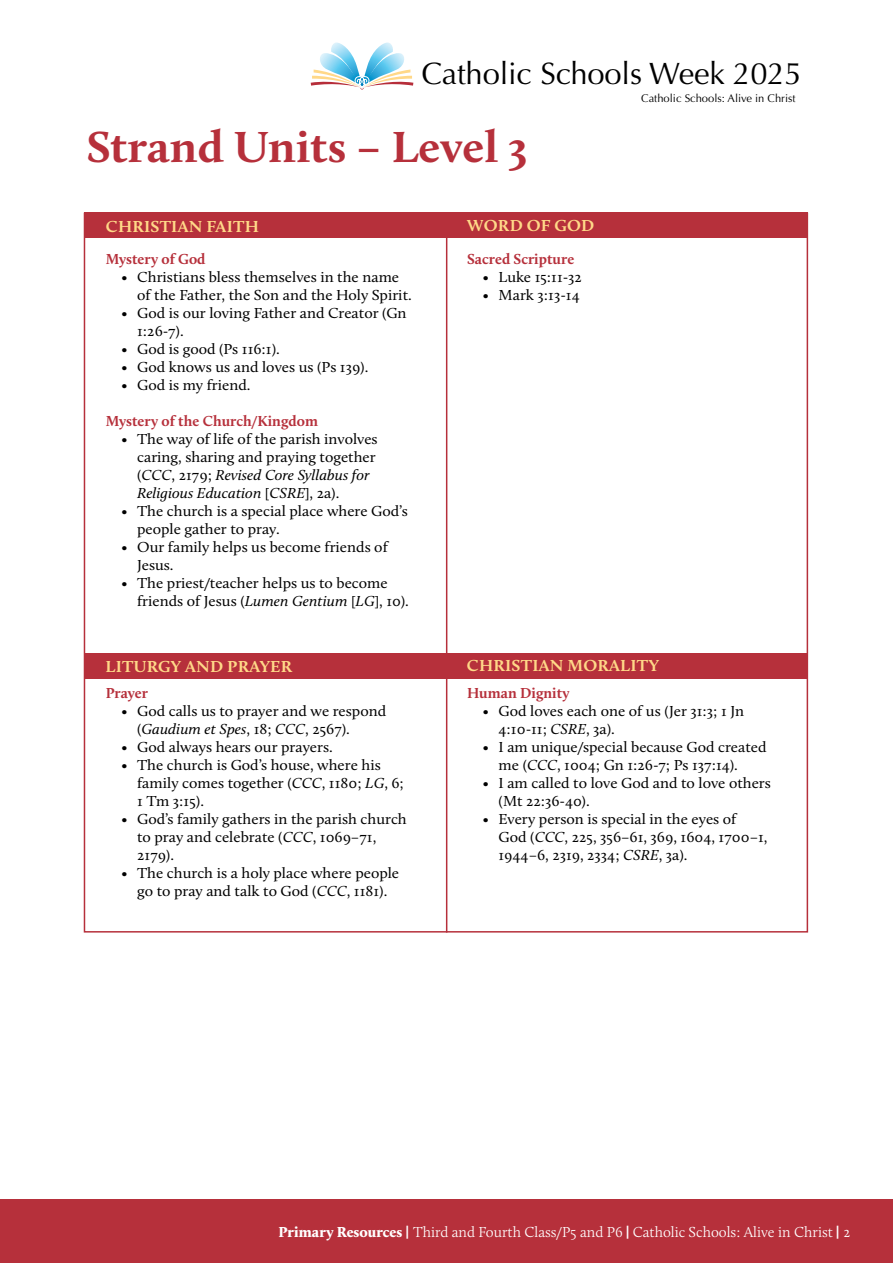
<style>
.page{position:relative;width:893px;height:1263px;background:#fff}
.page>*{position:absolute;margin:0;border:0;box-sizing:border-box;transform-origin:0 0}
.t1{font:700 45px "Calluna";color:#b6303b;scale:1.05 1}
.t2{font:30.9px "Optima";letter-spacing:-.005em;color:#000}
.t3{font:700 16.5px "Calluna";letter-spacing:.015em;color:#ffd888;scale:1.05 1}
.t4{font:15px/18px "Calluna";color:#000;scale:1.05 1}
.t5{font:300 15px "Calluna";color:#fff}
.t6{font:700 15px "Calluna";color:#b6303b}
.t7{font:11.1px "Optima";color:#000}
.s1{font-style:italic}
.s2{font-weight:900}
.s3{font-family:"Karmina";font-weight:700}
</style>
<div class="page">
<div style="left:0;top:1199px;width:893px;height:64px;background:#b6303b"></div>
<svg style="left:311px;top:43px;width:102px;height:47px"></svg>
<hr style="left:446px;top:213px;width:1px;height:719px;background:#b6303b">
<div style="left:84px;top:213px;width:724px;height:25px;background:#b6303b"></div>
<div style="left:84px;top:653px;width:724px;height:25px;background:#b6303b"></div>
<h2 class="t2" style="left:421px;top:56px;width:382px">Catholic Schools Week 2025</h2>
<h1 class="t1" style="left:86px;top:119px;width:422px">Strand Units – Level 3</h1>
<p class="t3" style="left:106px;top:216px;width:147px">CHRISTIAN FAITH</p>
<p class="t3" style="left:467px;top:216px;width:122px">WORD OF GOD</p>
<p class="t6" style="left:106px;top:250px;width:101px">Mystery of God</p>
<p class="t4" style="left:137px;top:268px;width:263px;text-indent:-16px">• Christians bless themselves in the name of the Father, the Son and the Holy Spirit.</p>
<p class="t4" style="left:137px;top:304px;width:258px;text-indent:-16px">• God is our loving Father and Creator (Gn<br>1:26-7).</p>
<p class="t4" style="left:121px;top:340px;width:152px">• God is good (Ps 116:1).</p>
<p class="t4" style="left:121px;top:358px;width:237px">• God knows us and loves us (Ps 139).</p>
<p class="t4" style="left:121px;top:376px;width:124px">• God is my friend.</p>
<p class="t6" style="left:106px;top:412px;width:214px">Mystery of the Church/Kingdom</p>
<p class="t4" style="left:137px;top:430px;width:231px;text-indent:-16px">• The way of life of the parish involves caring, sharing and praying together (<span class="s1">CCC</span>, 2179; <span class="s1">Revised Core Syllabus for Religious Education</span> [<span class="s1">CSRE</span>], 2a).</p>
<p class="t4" style="left:137px;top:502px;width:259px;text-indent:-16px">• The church is a special place where God’s people gather to pray.</p>
<p class="t4" style="left:137px;top:538px;width:240px;text-indent:-16px">• Our family helps us become friends of<br>Jesus.</p>
<p class="t4" style="left:137px;top:574px;width:260px;text-indent:-16px">• The priest/teacher helps us to become friends of Jesus (<span class="s1">Lumen Gentium</span> [<span class="s1">LG</span>], 10).</p>
<p class="t6" style="left:467px;top:250px;width:109px">Sacred Scripture</p>
<p class="t4" style="left:483px;top:268px;width:96px">• Luke 15:11-32</p>
<p class="t4" style="left:483px;top:286px;width:94px">• Mark 3:13-14</p>
<p class="t7" style="left:641px;top:92px;width:156px">Catholic Schools: Alive in Christ</p>
<p class="t3" style="left:105px;top:656px;width:179px">LITURGY AND PRAYER</p>
<p class="t3" style="left:467px;top:656px;width:184px">CHRISTIAN MORALITY</p>
<p class="t6" style="left:106px;top:684px;width:44px">Prayer</p>
<p class="t4" style="left:137px;top:702px;width:239px;text-indent:-16px">• God calls us to prayer and we respond (<span class="s1">Gaudium et Spes</span>, 18; <span class="s1">CCC</span>, 2567).</p>
<p class="t4" style="left:121px;top:738px;width:203px">• God always hears our prayers.</p>
<p class="t4" style="left:137px;top:756px;width:256px;text-indent:-16px">• The church is God’s house, where his family comes together (<span class="s1">CCC</span>, 1180; <span class="s1">LG</span>, 6;<br>1 Tm 3:15).</p>
<p class="t4" style="left:137px;top:810px;width:258px;text-indent:-16px">• God’s family gathers in the parish church to pray and celebrate (<span class="s1">CCC</span>, 1069–71,<br>2179).</p>
<p class="t4" style="left:121px;top:864px;width:266px;text-align:center">• The church is a holy place where people go to pray and talk to God (<span class="s1">CCC</span>, 1181).</p>
<p class="t6" style="left:467px;top:684px;width:104px">Human Dignity</p>
<p class="t4" style="left:499px;top:702px;width:235px;text-indent:-16px">• God loves each one of us (Jer 31:3; 1 Jn<br>4:10-11; <span class="s1">CSRE</span>, 3a).</p>
<p class="t4" style="left:499px;top:738px;width:257px;text-indent:-16px">• I am unique/special because God created me (<span class="s1">CCC</span>, 1004; Gn 1:26-7; Ps 137:14).</p>
<p class="t4" style="left:499px;top:774px;width:261px;text-indent:-16px">• I am called to love God and to love others (Mt 22:36-40).</p>
<p class="t4" style="left:499px;top:810px;width:258px;text-indent:-16px">• Every person is special in the eyes of<br>God (<span class="s1">CCC</span>, 225, 356–61, 369, 1604, 1700–1,<br>1944–6, 2319, 2334; <span class="s1">CSRE</span>, 3a).</p>
<p class="t5" style="left:278px;top:1223px;width:573px"><span class="s2">Primary Resources</span> <span class="s3">|</span> Third and Fourth Class/P5 and P6 <span class="s3">|</span> Catholic Schools: Alive in Christ <span class="s3">|</span> 2</p>
</div>
